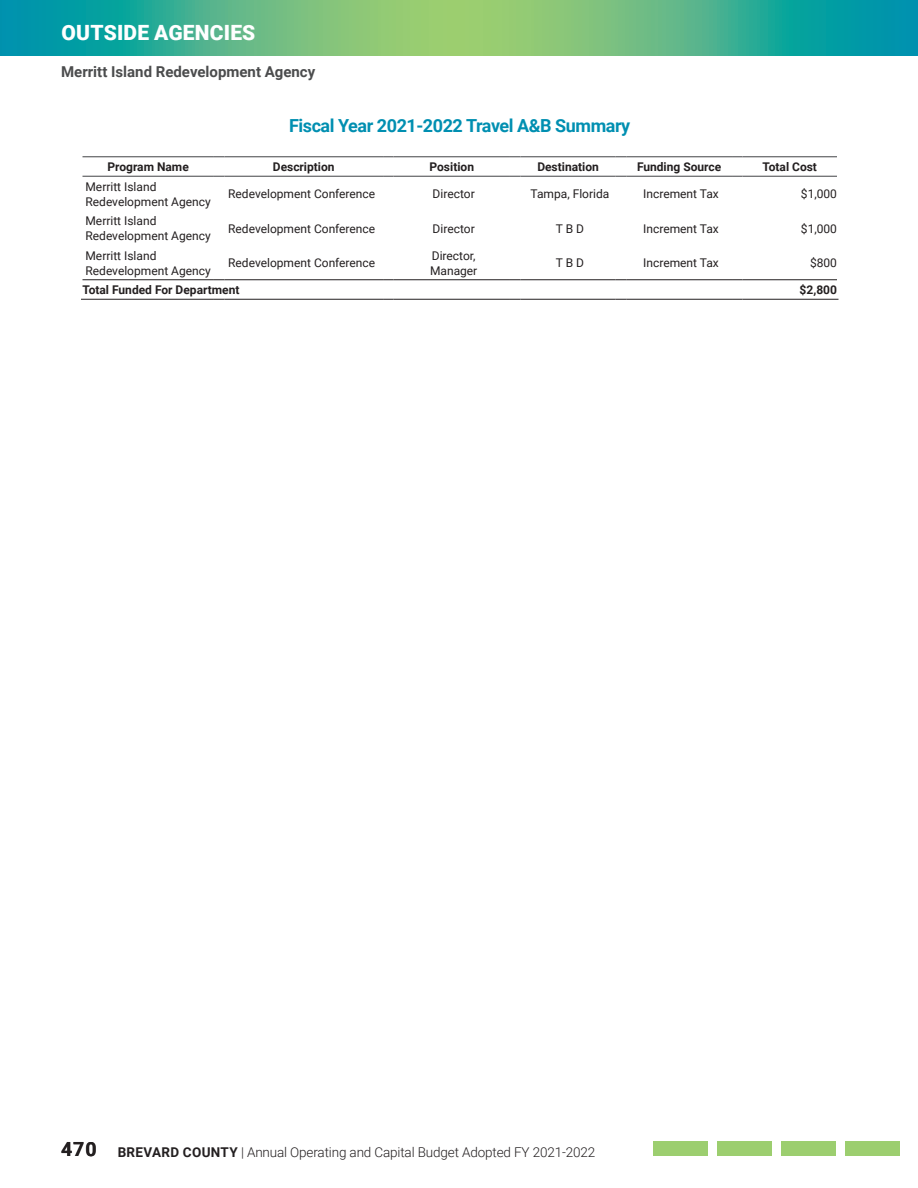
<style>
.page{position:relative;width:918px;height:1188px;background:#fff}
.page>*{position:absolute;margin:0;border:0;box-sizing:border-box;transform-origin:0 0}
.t1{font:900 21px "Roboto";letter-spacing:.01em;color:#fff}
.t2{font:700 19.5px "Roboto";color:#231f20}
.t3{font:700 18px "Roboto";letter-spacing:-.025em;color:#008fb1}
.t4{font:700 15px "Roboto";color:#4b4c4d}
.t5{font:300 13.5px "Roboto";letter-spacing:-.01em;color:#231f20}
.Table_Text{font:12px/15px "Roboto";color:#231f20}
.Table_Numbers_Center{font:12px/15px "Roboto";color:#231f20}
.Table_Numbers_Center-2{font:700 12px "Roboto";color:#231f20}
.Table_Text-2{font:700 12px "Roboto";color:#231f20}
.Table_Numbers_Right{font:12px "Roboto";color:#231f20}
.Table_Numbers_Right-2{font:700 12px "Roboto";color:#231f20}
.s1{font-weight:700}
</style>
<div class="page">
<div style="left:654px;top:1142px;width:54px;height:14px;background:#9cce6f"></div>
<div style="left:717px;top:1142px;width:55px;height:14px;background:#9cce6f"></div>
<div style="left:781px;top:1142px;width:55px;height:14px;background:#9cce6f"></div>
<div style="left:845px;top:1142px;width:54px;height:14px;background:#9cce6f"></div>
<svg style="left:0;top:0;width:918px;height:56px;background:#4eb38c"></svg>
<hr style="left:82px;top:156px;width:132px;height:1px;background:#57585a">
<hr style="left:224px;top:156px;width:159px;height:1px;background:#57585a">
<hr style="left:394px;top:156px;width:116px;height:1px;background:#57585a">
<hr style="left:521px;top:156px;width:95px;height:1px;background:#57585a">
<hr style="left:626px;top:156px;width:106px;height:1px;background:#57585a">
<hr style="left:743px;top:156px;width:94px;height:1px;background:#57585a">
<hr style="left:82px;top:176px;width:132px;height:1px;background:#57585a">
<hr style="left:224px;top:176px;width:159px;height:1px;background:#57585a">
<hr style="left:394px;top:176px;width:116px;height:1px;background:#57585a">
<hr style="left:521px;top:176px;width:95px;height:1px;background:#57585a">
<hr style="left:626px;top:176px;width:106px;height:1px;background:#57585a">
<hr style="left:743px;top:176px;width:94px;height:1px;background:#57585a">
<hr style="left:82px;top:279px;width:132px;height:1px;background:#231f20">
<hr style="left:224px;top:279px;width:159px;height:1px;background:#231f20">
<hr style="left:394px;top:279px;width:116px;height:1px;background:#231f20">
<hr style="left:521px;top:279px;width:95px;height:1px;background:#231f20">
<hr style="left:626px;top:279px;width:106px;height:1px;background:#231f20">
<hr style="left:743px;top:279px;width:94px;height:1px;background:#231f20">
<hr style="left:81px;top:299px;width:133px;height:1px;background:#231f20">
<hr style="left:224px;top:299px;width:159px;height:1px;background:#231f20">
<hr style="left:394px;top:299px;width:116px;height:1px;background:#231f20">
<hr style="left:521px;top:299px;width:95px;height:1px;background:#231f20">
<hr style="left:626px;top:299px;width:106px;height:1px;background:#231f20">
<hr style="left:743px;top:299px;width:96px;height:1px;background:#231f20">
<h1 class="t1" style="left:61px;top:18px;width:135px">OUTSI DE AGENCIES</h1>
<p class="t4" style="left:61px;top:61px;width:256px">Merritt Island Redevelopment Agency</p>
<p class="t3" style="left:289px;top:113px;width:343px">Fiscal Year 2021-2022 Travel A&amp;B Summary</p>
<p class="Table_Numbers_Center-2" style="left:108px;top:158px;width:83px">Program Name</p>
<p class="Table_Numbers_Center-2" style="left:273px;top:158px;width:63px">Description</p>
<p class="Table_Numbers_Center-2" style="left:430px;top:158px;width:46px">Position</p>
<p class="Table_Numbers_Center-2" style="left:537px;top:158px;width:63px">Destination</p>
<p class="Table_Numbers_Center-2" style="left:637px;top:158px;width:86px">Funding Source</p>
<p class="Table_Numbers_Center-2" style="left:763px;top:158px;width:56px">Total Cost</p>
<p class="Table_Text" style="left:86px;top:178px;width:127px">Merritt Island<br>Redevelopment Agency</p>
<p class="Table_Text" style="left:228px;top:186px;width:148px">Redevelopment Conference</p>
<p class="Table_Numbers_Center" style="left:433px;top:186px;width:44px">Director</p>
<p class="Table_Numbers_Center" style="left:531px;top:186px;width:80px">Tampa, Florida</p>
<p class="Table_Numbers_Center" style="left:643px;top:186px;width:77px">Increment Tax</p>
<p class="Table_Numbers_Right" style="left:801px;top:185px;width:38px">$1,000</p>
<p class="Table_Text" style="left:86px;top:213px;width:127px">Merritt Island<br>Redevelopment Agency</p>
<p class="Table_Text" style="left:228px;top:220px;width:148px">Redevelopment Conference</p>
<p class="Table_Numbers_Center" style="left:433px;top:220px;width:44px">Director</p>
<p class="Table_Numbers_Center" style="left:556px;top:220px;width:30px">T B D</p>
<p class="Table_Numbers_Center" style="left:643px;top:220px;width:77px">Increment Tax</p>
<p class="Table_Numbers_Right" style="left:801px;top:220px;width:38px">$1,000</p>
<p class="Table_Text" style="left:86px;top:247px;width:127px">Merritt Island<br>Redevelopment Agency</p>
<p class="Table_Text" style="left:228px;top:255px;width:148px">Redevelopment Conference</p>
<p class="Table_Numbers_Center" style="left:430px;top:247px;width:49px">Director,<br>Manager</p>
<p class="Table_Numbers_Center" style="left:556px;top:255px;width:30px">T B D</p>
<p class="Table_Numbers_Center" style="left:643px;top:255px;width:77px">Increment Tax</p>
<p class="Table_Numbers_Right" style="left:810px;top:254px;width:28px">$800</p>
<p class="Table_Text-2" style="left:82px;top:281px;width:158px">Total Funded For Department</p>
<p class="Table_Numbers_Right-2" style="left:800px;top:281px;width:39px">$2,800</p>
<h2 class="t2" style="left:61px;top:1136px;width:37px">470</h2>
<p class="t5" style="left:118px;top:1142px;width:479px"><span class="s1">BREVARD COUNTY</span> | Annual Operating and Capital Budget Adopted FY 2021-2022</p>
</div>
